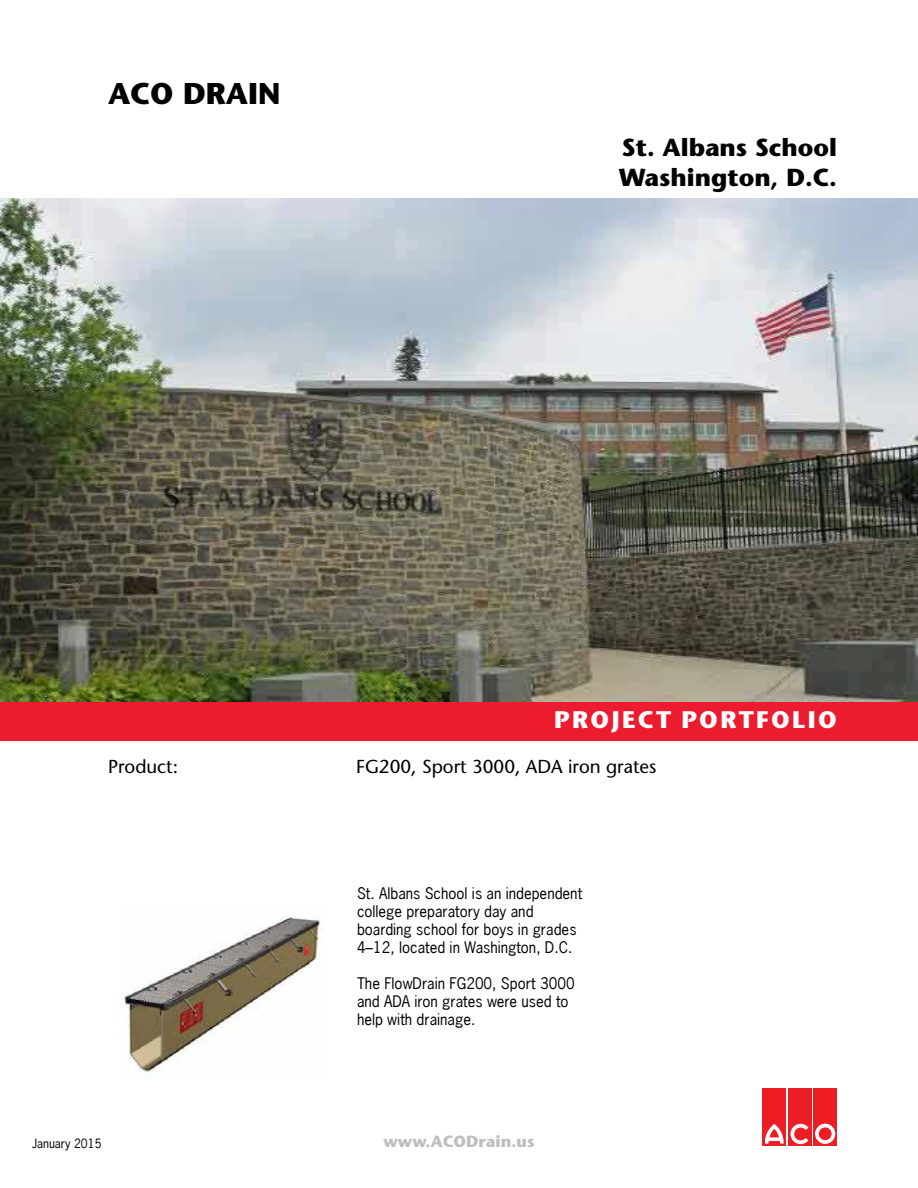
<style>
.page{position:relative;width:918px;height:1188px;background:#fff}
.page>*{position:absolute;margin:0;border:0;box-sizing:border-box;transform-origin:0 0}
.t1{font:700 30px "Stone Sans";color:#000}
.t2{font:700 24.6px/29.5px "Stone Sans";color:#000}
.t3{font:700 24px "Stone Sans";letter-spacing:.1em;color:#fff}
.t4{font:18.75px "Stone Sans";color:#000}
.t5{font:700 16.2px "Stone Sans";color:#bcbec0}
.t6{font:15px/18px "News Gothic";color:#000}
.t7{font:12px "News Gothic";color:#000}
</style>
<div class="page">
<img style="left:0;top:199px;width:918px;height:503px">
<div style="left:1px;top:703px;width:916px;height:37px;background:#ed1b2f"></div>
<div style="left:0;top:702px;width:918px;height:39px;border:2px solid #ed1b2f"></div>
<div style="left:763px;top:1089px;width:23px;height:57px;background:#ed1d24"></div>
<div style="left:788px;top:1089px;width:24px;height:57px;background:#ed1d24"></div>
<div style="left:813px;top:1089px;width:24px;height:57px;background:#ed1d24"></div>
<svg style="left:815px;top:1124px;width:20px;height:20px"></svg>
<svg style="left:764px;top:1124px;width:45px;height:20px"></svg>
<img style="left:121px;top:917px;width:203px;height:155px">
<h1 class="t1" style="left:108px;top:76px;width:174px">ACO DRAIN</h1>
<h2 class="t2" style="left:619px;top:133px;width:220px">St. Albans School<br>Washington, D.C.</h2>
<h3 class="t3" style="left:554px;top:706px;width:284px">PROJECT PORTFOLIO</h3>
<p class="t4" style="left:108px;top:755px;width:72px">Product:</p>
<p class="t4" style="left:356px;top:755px;width:302px">FG200, Sport 3000, ADA iron grates</p>
<p class="t7" style="left:32px;top:1136px;width:71px">January 2015</p>
<p class="t6" style="left:357px;top:885px;width:227px">St. Albans School is an independent college preparatory day and boarding school for boys in grades 4–12, located in Washington, D.C.</p>
<p class="t6" style="left:357px;top:975px;width:219px">The FlowDrain FG200, Sport 3000 and ADA iron grates were used to help with drainage.</p>
<p class="t5" style="left:383px;top:1132px;width:153px">www.ACODrain.us</p>
</div>
